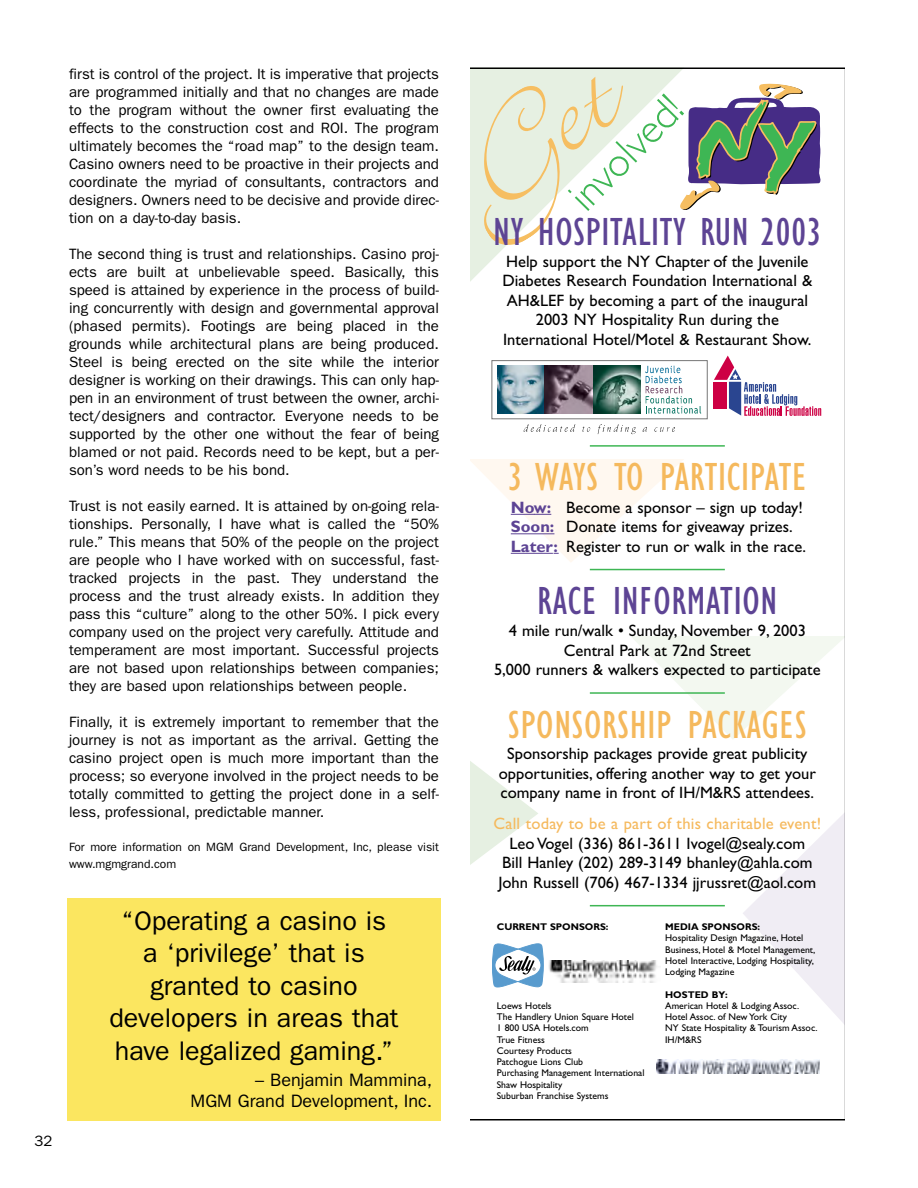
<style>
.page{position:relative;width:918px;height:1188px;background:#fff}
.page>*{position:absolute;margin:0;border:0;box-sizing:border-box;transform-origin:0 0}
.t1{font:300 42px "Gill Sans";color:#3eb654}
.t2{font:condensed 40.5px "Gill Sans";letter-spacing:.02em;color:#f5b95d}
.t3{font:condensed 40.5px "Gill Sans";letter-spacing:.02em;color:#5d4494}
.t4{font:27px/32.4px "Franklin Gothic";color:#000;text-align:center}
.t5{font:18px/21.6px "Franklin Gothic";color:#000;text-align:right}
.t6{font:16.5px/19.5px "Gill Sans";color:#000;text-align:center}
.t7{font:16.5px "Gill Sans";letter-spacing:.015em;color:#f5b95d}
.t8{font:15px/18px "Franklin Gothic";color:#000;text-align:justify}
.t9{font:12px/16.5px "Franklin Gothic";color:#000}
.t10{font:9.75px/11.2px "Gill Sans";color:#000}
.t11{font:700 9.75px "Gill Sans";color:#000}
.s1{font-weight:700;color:#5d4494}
</style>
<div class="page">
<svg style="left:470px;top:68px;width:374px;height:1052px"></svg>
<div style="left:68px;top:898px;width:373px;height:222px;background:#fbe660"></div>
<p class="t8" style="left:69px;top:66px;width:371px">first is control of the project. It is imperative that projects are programmed initially and that no changes are made to the program without the owner first evaluating the effects to the construction cost and ROI. The program ultimately becomes the “road map” to the design team.<br>Casino owners need to be proactive in their projects and coordinate the myriad of consultants, contractors and designers. Owners need to be decisive and provide direc&shy;tion on a day-to-day basis.</p>
<p class="t8" style="left:69px;top:246px;width:372px">The second thing is trust and relationships. Casino proj&shy;ects are built at unbelievable speed. Basically, this speed is attained by experience in the process of build&shy;ing concurrently with design and governmental approval (phased permits). Footings are being placed in the grounds while architectural plans are being produced.<br>Steel is being erected on the site while the interior designer is working on their drawings. This can only hap&shy;pen in an environment of trust between the owner, archi&shy;tect/designers and contractor. Everyone needs to be supported by the other one without the fear of being blamed or not paid. Records need to be kept, but a per&shy;son’s word needs to be his bond.</p>
<p class="t8" style="left:69px;top:498px;width:372px">Trust is not easily earned. It is attained by on-going rela&shy;tionships. Personally, I have what is called the “50% rule.” This means that 50% of the people on the project are people who I have worked with on successful, fast&shy;tracked projects in the past. They understand the process and the trust already exists. In addition they pass this “culture” along to the other 50%. I pick every company used on the project very carefully. Attitude and temperament are most important. Successful projects are not based upon relationships between companies; they are based upon relationships between people.</p>
<p class="t8" style="left:69px;top:714px;width:371px">Finally, it is extremely important to remember that the journey is not as important as the arrival. Getting the casino project open is much more important than the process; so everyone involved in the project needs to be totally committed to getting the project done in a self&shy;less, professional, predictable manner.</p>
<p class="t9" style="left:69px;top:840px;width:371px">For more information on MGM Grand Development, Inc, please visit www.mgmgrand.com</p>
<p class="t8" style="left:35px;top:1133px;width:19px">32</p>
<h3 class="t4" style="left:109px;top:907px;width:291px">“Operating a casino is<br>a ‘privilege’ that is granted to casino developers in areas that have legalized gaming.”</h3>
<p class="t5" style="left:191px;top:1070px;width:243px">– Benjamin Mammina,<br>MGM Grand Development, Inc.</p>
<h1 class="t1" style="left:566px;top:192px;width:144px;rotate:-45deg">involved!</h1>
<h2 class="t3" style="left:493px;top:217px;width:330px">NY HOSPITALITY RUN 2003</h2>
<p class="t6" style="left:502px;top:254px;width:311px">Help support the NY Chapter of the Juvenile Diabetes Research Foundation International &amp; AH&amp;LEF by becoming a part of the inaugural 2003 NY Hospitality Run during the International Hotel/Motel &amp; Restaurant Show.</p>
<h2 class="t2" style="left:508px;top:463px;width:301px">3 WAYS TO PARTICIPATE</h2>
<p class="t6" style="left:511px;top:499px;width:297px;text-align:left"><span class="s1">Now:</span> Become a sponsor – sign up today!<br><span class="s1">Soon:</span> Donate items for giveaway prizes.<br><span class="s1">Later:</span> Register to run or walk in the race.</p>
<h2 class="t3" style="left:537px;top:586px;width:242px">RACE INFORMATION</h2>
<p class="t6" style="left:494px;top:623px;width:328px">4 mile run/walk • Sunday, November 9, 2003<br>Central Park at 72nd Street<br>5,000 runners &amp; walkers expected to participate</p>
<h2 class="t2" style="left:508px;top:710px;width:300px">SPONSORSHIP PACKAGES</h2>
<p class="t6" style="left:499px;top:746px;width:319px">Sponsorship packages provide great publicity opportunities, offering another way to get your company name in front of IH/M&amp;RS attendees.</p>
<p class="t7" style="left:493px;top:818px;width:329px">Call today to be a part of this charitable event!</p>
<p class="t6" style="left:499px;top:835px;width:319px">Leo Vogel (336) 861-3611 Ivogel@sealy.com<br>Bill Hanley (202) 289-3149 bhanley@ahla.com<br>John Russell (706) 467-1334 jjrussret@aol.com</p>
<p class="t11" style="left:497px;top:924px;width:113px">CURRENT SPONSORS:</p>
<p class="t10" style="left:497px;top:1001px;width:149px">Loews Hotels<br>The Handlery Union Square Hotel<br>1 800 USA Hotels.com<br>True Fitness<br>Courtesy Products<br>Patchogue Lions Club<br>Purchasing Management International<br>Shaw Hospitality<br>Suburban Franchise Systems</p>
<p class="t11" style="left:665px;top:924px;width:97px">MEDIA SPONSORS:</p>
<p class="t10" style="left:665px;top:934px;width:152px">Hospitality Design Magazine, Hotel Business, Hotel &amp; Motel Management, Hotel Interactive, Lodging Hospitality, Lodging Magazine</p>
<p class="t11" style="left:665px;top:991px;width:64px">HOSTED BY:</p>
<p class="t10" style="left:665px;top:1001px;width:154px">American Hotel &amp; Lodging Assoc.<br>Hotel Assoc. of New York City<br>NY State Hospitality &amp; Tourism Assoc.<br>IH/M&amp;RS</p>
</div>
